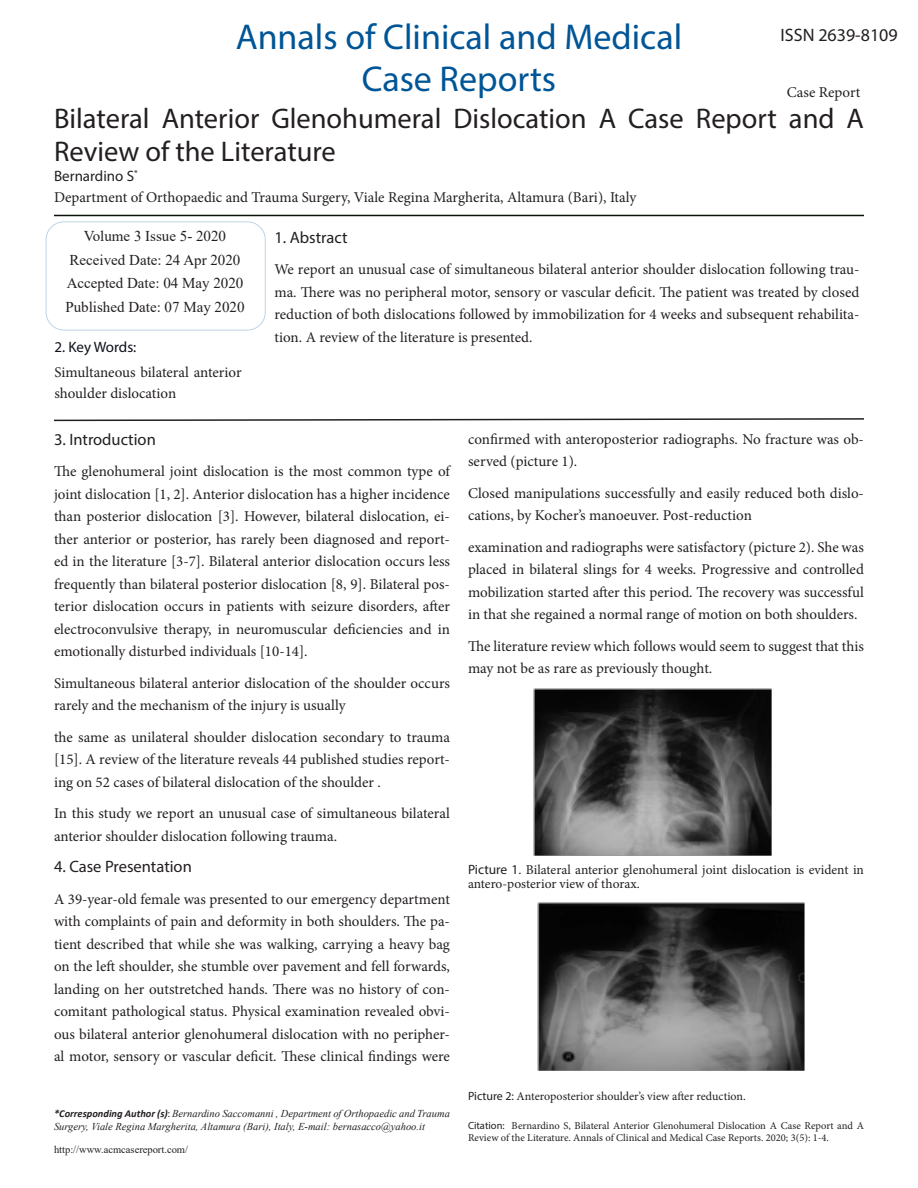
<style>
.page{position:relative;width:918px;height:1188px;background:#fff}
.page>*{position:absolute;margin:0;border:0;box-sizing:border-box;transform-origin:0 0}
.t1{font:36px/42px "Myriad Pro";color:#005596;text-align:center}
.t2{font:28.5px/33px "Myriad Pro";color:#231f20}
.t3{font:18px "Myriad Pro";color:#231f20}
.t4{font:16.5px "Myriad Pro";color:#231f20}
.t5{font:15px/22.5px "Minion Pro";color:#231f20}
.t6{font:15px "Times New Roman";color:#231f20}
.t7{font:15px "Myriad Pro";color:#231f20}
.t8{font:15px "Myriad Pro";color:#0e101a}
.t9{font:13.5px/13.5px "Minion Pro";color:#231f20}
.t10{font:12px "Minion Pro";color:#231f20}
.t11{font:italic 10.5px/13.5px "Times New Roman";color:#231f20}
.t12{font:10.5px/12px "Minion Pro";color:#231f20}
.t13{font:10.5px "Times New Roman";color:#231f20}
.s1{font-family:"Calibri";font-weight:700}
.s2{font-family:"Myriad Pro";font-style:normal}
.s3{font-family:"Myriad Pro"}
</style>
<div class="page">
<hr style="left:54px;top:215px;width:810px;height:1px;background:#081208">
<div style="left:46px;top:222px;width:219px;height:108px;border:1px solid #bfd4e5;border-radius:18px"></div>
<svg style="left:54px;top:418px;width:810px;height:4px"></svg>
<img style="left:533px;top:688px;width:239px;height:168px">
<img style="left:537px;top:902px;width:268px;height:169px">
<p class="t1" style="left:236px;top:15px;width:448px">Annals of Clinical and Medical<br>Case Reports</p>
<p class="t3" style="left:781px;top:24px;width:119px">ISSN 2639-8109</p>
<p class="t5" style="left:787px;top:81px;width:75px">Case Report</p>
<p class="t2" style="left:54px;top:101px;width:812px">Bilateral Anterior Glenohumeral Dislocation A Case Report and A<br>Review of the Literature</p>
<p class="t7" style="left:54px;top:166px;width:85px">Bernardino S<sup>*</sup></p>
<p class="t5" style="left:54px;top:186px;width:584px">Department of Orthopaedic and Trauma Surgery, Viale Regina Margherita, Altamura (Bari), Italy</p>
<p class="t6" style="left:84px;top:226px;width:144px">Volume 3 Issue 5- 2020</p>
<p class="t6" style="left:70px;top:249px;width:172px">Received Date: 24 Apr 2020</p>
<p class="t6" style="left:67px;top:273px;width:178px">Accepted Date: 04 May 2020</p>
<p class="t6" style="left:65px;top:296px;width:181px">Published Date: 07 May 2020</p>
<p class="t8" style="left:54px;top:338px;width:84px">2. Key Words:</p>
<p class="t5" style="left:54px;top:362px;width:189px;line-height:21px">Simultaneous bilateral anterior shoulder dislocation</p>
<p class="t4" style="left:274px;top:227px;width:75px">1. Abstract</p>
<p class="t5" style="left:274px;top:259px;width:587px;text-align:justify">We report an unusual case of simultaneous bilateral anterior shoulder dislocation following trau&shy;ma. There was no peripheral motor, sensory or vascular deficit. The patient was treated by closed reduction of both dislocations followed by immobilization for 4 weeks and subsequent rehabilita&shy;tion. A review of the literature is presented.</p>
<p class="t4" style="left:54px;top:429px;width:103px">3. Introduction</p>
<p class="t5" style="left:54px;top:460px;width:398px;text-align:justify">The glenohumeral joint dislocation is the most common type of joint dislocation [1, 2]. Anterior dislocation has a higher incidence than posterior dislocation [3]. However, bilateral dislocation, ei&shy;ther anterior or posterior, has rarely been diagnosed and report&shy;ed in the literature [3-7]. Bilateral anterior dislocation occurs less frequently than bilateral posterior dislocation [8, 9]. Bilateral pos&shy;terior dislocation occurs in patients with seizure disorders, after electroconvulsive therapy, in neuromuscular deficiencies and in emotionally disturbed individuals [10-14].</p>
<p class="t5" style="left:54px;top:672px;width:397px">Simultaneous bilateral anterior dislocation of the shoulder occurs rarely and the mechanism of the injury is usually</p>
<p class="t5" style="left:54px;top:726px;width:398px;text-align:justify">the same as unilateral shoulder dislocation secondary to trauma [15]. A review of the literature reveals 44 published studies report&shy;ing on 52 cases of bilateral dislocation of the shoulder .</p>
<p class="t5" style="left:54px;top:802px;width:397px">In this study we report an unusual case of simultaneous bilateral anterior shoulder dislocation following trauma.</p>
<p class="t4" style="left:54px;top:857px;width:139px">4. Case Presentation</p>
<p class="t5" style="left:54px;top:888px;width:398px;text-align:justify">A 39-year-old female was presented to our emergency department with complaints of pain and deformity in both shoulders. The pa&shy;tient described that while she was walking, carrying a heavy bag on the left shoulder, she stumble over pavement and fell forwards, landing on her outstretched hands. There was no history of con&shy;comitant pathological status. Physical examination revealed obvi&shy;ous bilateral anterior glenohumeral dislocation with no peripher&shy;al motor, sensory or vascular deficit. These clinical findings were</p>
<p class="t11" style="left:54px;top:1106px;width:397px"><span class="s1">*Corresponding Author (s)</span><span class="s2">:</span> Bernardino Saccomanni , Department of Orthopaedic and Trauma<br>Surgery, Viale Regina Margherita, Altamura (Bari), Italy, E-mail: bernasacco@yahoo.it</p>
<p class="t13" style="left:54px;top:1142px;width:136px">http://www.acmcasereport.com/</p>
<p class="t5" style="left:468px;top:428px;width:398px">confirmed with anteroposterior radiographs. No fracture was ob&shy;served (picture 1).</p>
<p class="t5" style="left:468px;top:482px;width:398px">Closed manipulations successfully and easily reduced both dislo&shy;cations, by Kocher’s manoeuver. Post-reduction</p>
<p class="t5" style="left:468px;top:536px;width:398px;text-align:justify">examination and radiographs were satisfactory (picture 2). She was placed in bilateral slings for 4 weeks. Progressive and controlled mobilization started after this period. The recovery was successful in that she regained a normal range of motion on both shoulders.</p>
<p class="t5" style="left:468px;top:635px;width:398px">The literature review which follows would seem to suggest that this may not be as rare as previously thought.</p>
<p class="t9" style="left:468px;top:863px;width:398px"><span class="s3">Picture 1</span>. Bilateral anterior glenohumeral joint dislocation is evident in antero-posterior view of thorax.</p>
<p class="t10" style="left:468px;top:1088px;width:279px"><span class="s3">Picture 2:</span> Anteroposterior shoulder’s view after reduction.</p>
<p class="t12" style="left:468px;top:1120px;width:398px"><span class="s3">Citation:</span> Bernardino S, Bilateral Anterior Glenohumeral Dislocation A Case Report and A<br>Review of the Literature. Annals of Clinical and Medical Case Reports. 2020; 3(5): 1-4.</p>
</div>
